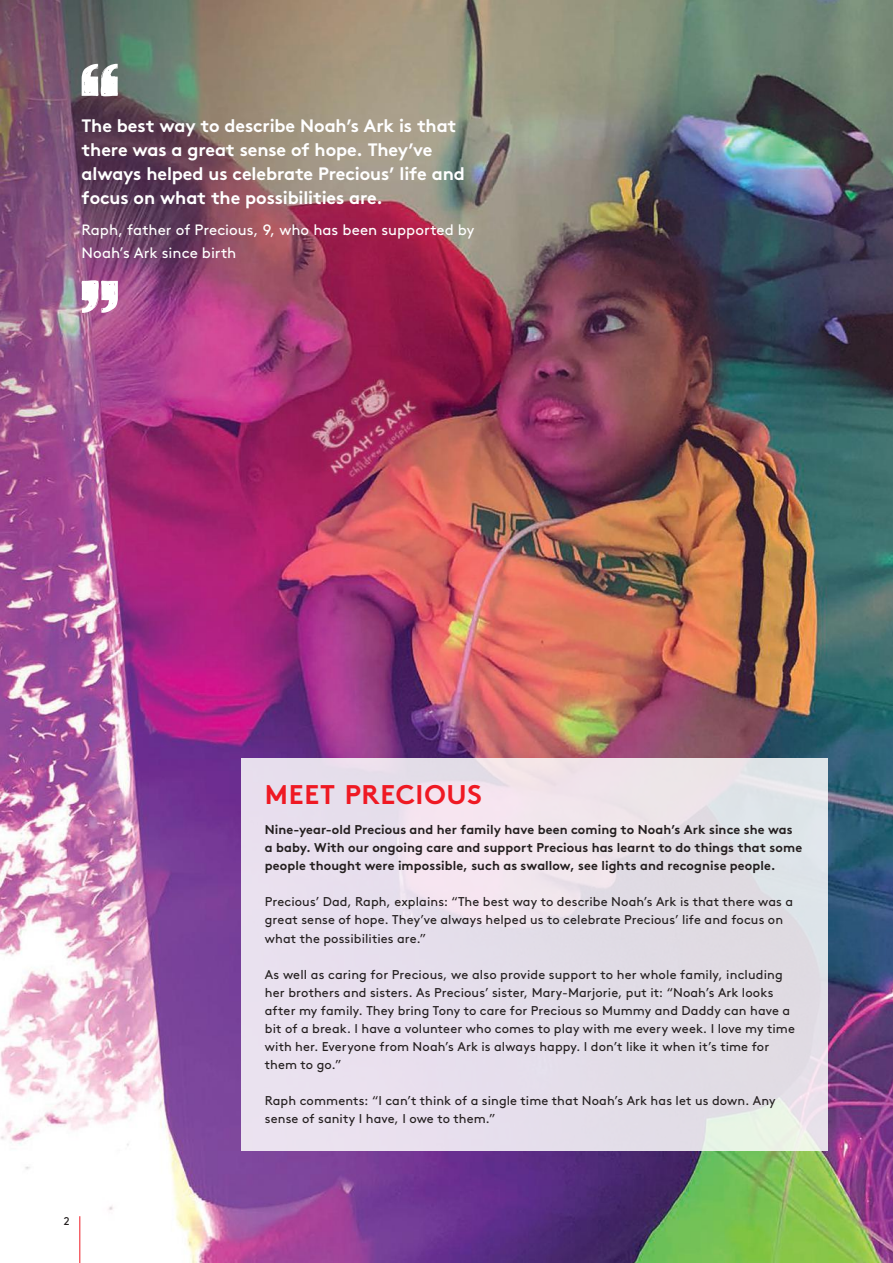
<style>
.page{position:relative;width:893px;height:1263px;background:#fff}
.page>*{position:absolute;margin:0;border:0;box-sizing:border-box;transform-origin:0 0}
.t1{font:700 27px "Brown";letter-spacing:.03em;color:#ef1923}
.t2{font:700 18px/24px "Brown";letter-spacing:-.01em;color:#fff}
.t3{font:15px/22.5px "Brown";color:#fff}
.t4{font:12.75px/18px "Brown";letter-spacing:.01em;color:#241f1f}
.t5{font:700 12.75px/18px "Brown";letter-spacing:.005em;color:#241f1f}
.t6{font:11.25px "Brown";color:#241f1f}
</style>
<div class="page">
<img style="left:0;top:0;width:893px;height:1263px">
<svg style="left:241px;top:758px;width:587px;height:393px;background:#e6dfe9"></svg>
<hr style="left:79px;top:1216px;width:1px;height:47px;background:#ef1923">
<svg style="left:82px;top:64px;width:36px;height:32px"></svg>
<svg style="left:82px;top:280px;width:36px;height:33px"></svg>
<h2 class="t2" style="left:82px;top:112px;width:385px">The best way to describe Noah’s Ark is that there was a great sense of hope. They’ve always helped us celebrate Precious’ life and focus on what the possibilities are.</h2>
<p class="t3" style="left:82px;top:218px;width:394px">Raph, father of Precious, 9, who has been supported by<br>Noah’s Ark since birth</p>
<p class="t6" style="left:64px;top:1212px;width:7px">2</p>
<h1 class="t1" style="left:265px;top:772px;width:219px">MEET PRECIOUS</h1>
<p class="t5" style="left:265px;top:820px;width:539px">Nine-year-old Precious and her family have been coming to Noah’s Ark since she was a baby. With our ongoing care and support Precious has learnt to do things that some people thought were impossible, such as swallow, see lights and recognise people.</p>
<p class="t4" style="left:265px;top:892px;width:530px">Precious’ Dad, Raph, explains: “The best way to describe Noah’s Ark is that there was a great sense of hope. They’ve always helped us to celebrate Precious’ life and focus on what the possibilities are.”</p>
<p class="t4" style="left:265px;top:964px;width:532px">As well as caring for Precious, we also provide support to her whole family, including her brothers and sisters. As Precious’ sister, Mary-Marjorie, put it: “Noah’s Ark looks after my family. They bring Tony to care for Precious so Mummy and Daddy can have a bit of a break. I have a volunteer who comes to play with me every week. I love my time with her. Everyone from Noah’s Ark is always happy. I don’t like it when it’s time for them to go.”</p>
<p class="t4" style="left:265px;top:1090px;width:512px">Raph comments: “I can’t think of a single time that Noah’s Ark has let us down. Any sense of sanity I have, I owe to them.”</p>
</div>
